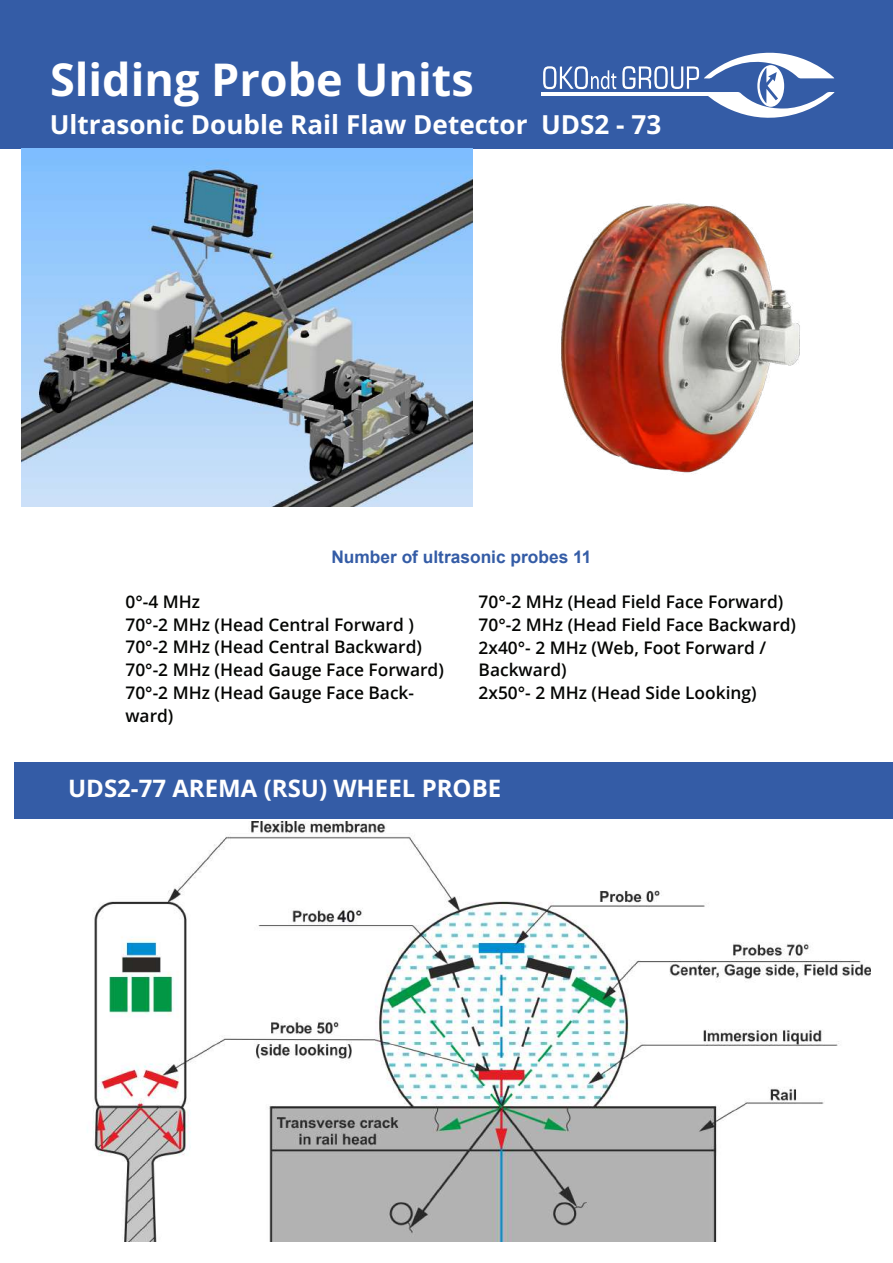
<style>
.page{position:relative;width:893px;height:1263px;background:#fff}
.page>*{position:absolute;margin:0;border:0;box-sizing:border-box;transform-origin:0 0}
.t1{font:700 45px "Open Sans";color:#fff}
.t2{font:700 26.1px "Open Sans";color:#fff}
.t3{font:700 24px "Open Sans";color:#fff}
.t4{font:600 17.4px/22.8px "Open Sans";color:#040503}
.t5{font:700 17.4px "Arial";color:#345ca6}
</style>
<div class="page">
<div style="left:15px;top:762px;width:878px;height:56px;background:#345ca6"></div>
<img style="left:93px;top:822px;width:777px;height:420px">
<div style="left:0;top:0;width:893px;height:148px;background:#345ca6"></div>
<svg style="left:541px;top:52px;width:293px;height:66px"></svg>
<img style="left:21px;top:148px;width:851px;height:358px">
<h1 class="t1" style="left:50px;top:49px;width:425px">Sliding Probe Units</h1>
<h2 class="t2" style="left:18px;top:107px;width:613px">Ultrasonic Double Rail Flaw Detector UDS2 - 73</h2>
<h2 class="t2" style="left:50px;top:107px;width:613px">Ultrasonic Double Rail Flaw Detector UDS2 - 73</h2>
<p class="t5" style="left:331px;top:545px;width:262px">Number of ultrasonic probes 11</p>
<p class="t4" style="left:125px;top:590px;width:320px">0°-4 MHz<br>70°-2 MHz (Head Central Forward )<br>70°-2 MHz (Head Central Backward)<br>70°-2 MHz (Head Gauge Face Forward)<br>70°-2 MHz (Head Gauge Face Back&shy;ward)</p>
<p class="t4" style="left:479px;top:590px;width:319px">70°-2 MHz (Head Field Face Forward)<br>70°-2 MHz (Head Field Face Backward)<br>2x40°- 2 MHz (Web, Foot Forward /<br>Backward)<br>2x50°- 2 MHz (Head Side Looking)</p>
<h3 class="t3" style="left:68px;top:771px;width:435px">UDS2-77 AREMA (RSU) WHEEL PROBE</h3>
</div>
